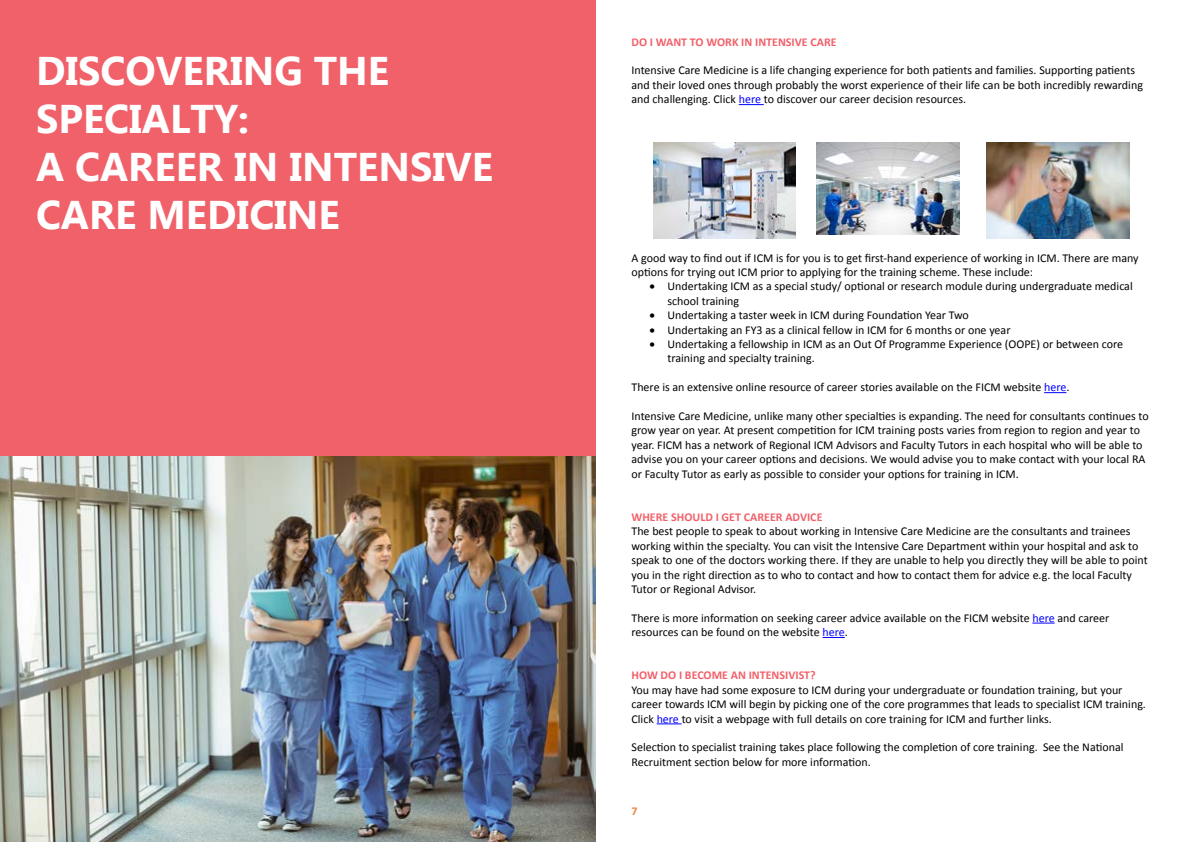
<style>
.page{position:relative;width:1191px;height:842px;background:#fff}
.page>*{position:absolute;margin:0;border:0;box-sizing:border-box;transform-origin:0 0}
.t1{font:700 40px/48px "Gadugi";color:#fff}
.t2{font:12px/14.4px "Calibri";color:#000}
.t3{font:700 12px "Calibri";color:#f1616a}
.t4{font:700 12px "Calibri";color:#f18441}
.s1{color:#00f}
</style>
<div class="page">
<div style="left:0;top:0;width:595px;height:842px;background:#f1616a"></div>
<svg style="left:739px;top:104px;width:24px;height:1px"></svg>
<svg style="left:1044px;top:392px;width:22px;height:1px"></svg>
<svg style="left:1032px;top:623px;width:22px;height:1px"></svg>
<svg style="left:822px;top:637px;width:22px;height:1px"></svg>
<svg style="left:656px;top:723px;width:25px;height:1px"></svg>
<img style="left:653px;top:142px;width:143px;height:96px">
<img style="left:816px;top:142px;width:143px;height:92px">
<img style="left:986px;top:142px;width:143px;height:96px">
<img style="left:0;top:456px;width:595px;height:386px">
<h1 class="t1" style="left:36px;top:47px;width:459px">DISCOVERING THE<br>SPECIALTY:<br>A CAREER IN INTENSIVE<br>CARE MEDICINE</h1>
<p class="t3" style="left:631px;top:34px;width:207px">DO I WANT TO WORK IN INTENSIVE CARE</p>
<p class="t2" style="left:631px;top:63px;width:513px">Intensive Care Medicine is a life changing experience for both patients and families. Supporting patients and their loved ones through probably the worst experience of their life can be both incredibly rewarding and challenging. Click <span class="s1">here</span> to discover our career decision resources.</p>
<p class="t2" style="left:631px;top:250px;width:508px">A good way to find out if ICM is for you is to get first-hand experience of working in ICM. There are many options for trying out ICM prior to applying for the training scheme. These include:</p>
<p class="t2" style="left:667px;top:279px;width:467px;text-indent:-18px">• Undertaking ICM as a special study/ optional or research module during undergraduate medical school training</p>
<p class="t2" style="left:649px;top:308px;width:321px">• Undertaking a taster week in ICM during Foundation Year Two</p>
<p class="t2" style="left:649px;top:322px;width:362px">• Undertaking an FY3 as a clinical fellow in ICM for 6 months or one year</p>
<p class="t2" style="left:667px;top:337px;width:457px;text-indent:-18px">• Undertaking a fellowship in ICM as an Out Of Programme Experience (OOPE) or between core training and specialty training.</p>
<p class="t2" style="left:631px;top:380px;width:439px">There is an extensive online resource of career stories available on the FICM website <span class="s1">here</span>.</p>
<p class="t2" style="left:631px;top:409px;width:519px">Intensive Care Medicine, unlike many other specialties is expanding. The need for consultants continues to grow year on year. At present competition for ICM training posts varies from region to region and year to year. FICM has a network of Regional ICM Advisors and Faculty Tutors in each hospital who will be able to advise you on your career options and decisions. We would advise you to make contact with your local RA or Faculty Tutor as early as possible to consider your options for training in ICM.</p>
<p class="t3" style="left:631px;top:509px;width:192px">WHERE SHOULD I GET CAREER ADVICE</p>
<p class="t2" style="left:631px;top:524px;width:517px">The best people to speak to about working in Intensive Care Medicine are the consultants and trainees working within the specialty. You can visit the Intensive Care Department within your hospital and ask to speak to one of the doctors working there. If they are unable to help you directly they will be able to point you in the right direction as to who to contact and how to contact them for advice e.g. the local Faculty Tutor or Regional Advisor.</p>
<p class="t2" style="left:631px;top:610px;width:479px">There is more information on seeking career advice available on the FICM website <span class="s1">here</span> and career resources can be found on the website <span class="s1">here</span>.</p>
<p class="t3" style="left:631px;top:668px;width:186px">HOW DO I BECOME AN INTENSIVIST?</p>
<p class="t2" style="left:631px;top:682px;width:516px">You may have had some exposure to ICM during your undergraduate or foundation training, but your career towards ICM will begin by picking one of the core programmes that leads to specialist ICM training.<br>Click <span class="s1">here</span> to visit a webpage with full details on core training for ICM and further links.</p>
<p class="t2" style="left:631px;top:740px;width:493px">Selection to specialist training takes place following the completion of core training. See the National<br>Recruitment section below for more information.</p>
<p class="t4" style="left:631px;top:803px;width:8px">7</p>
</div>
